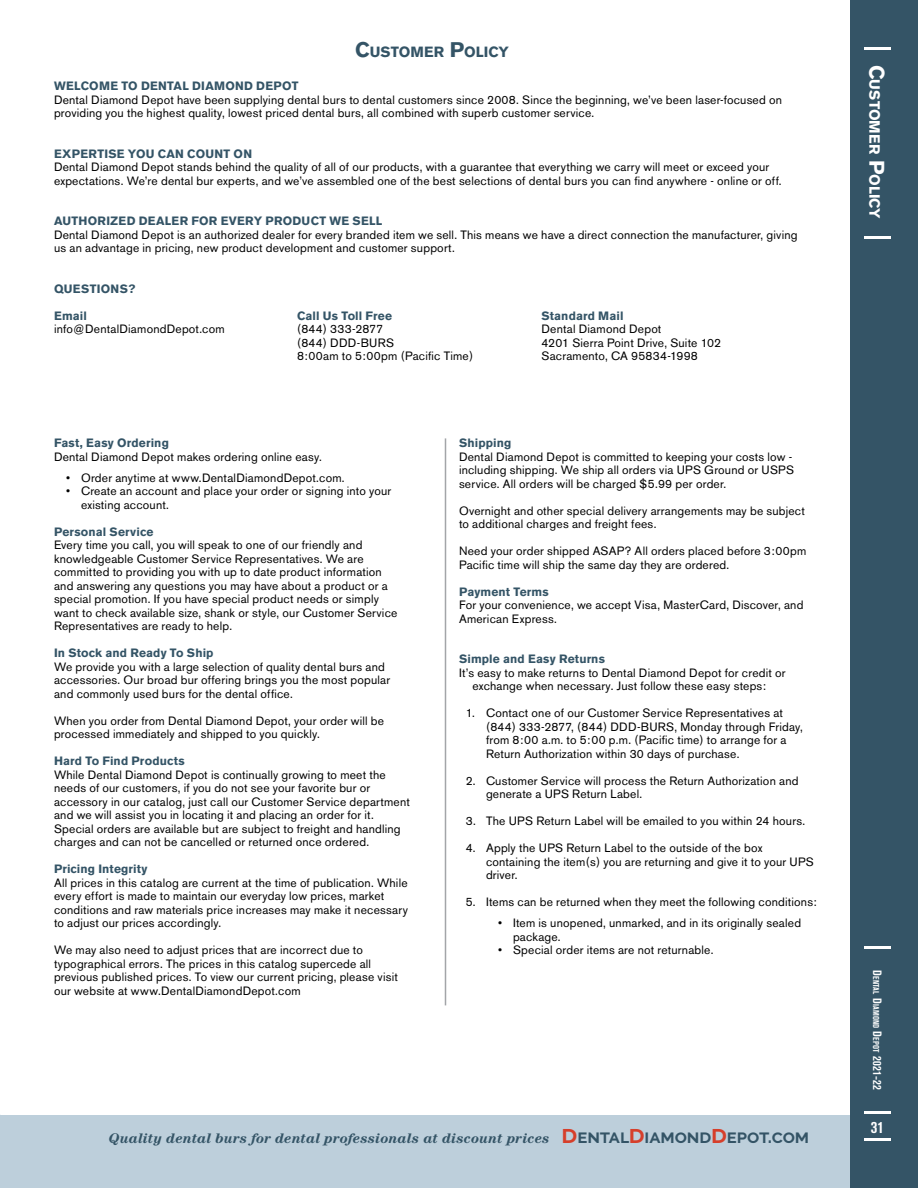
<style>
.page{position:relative;width:918px;height:1188px;background:#fff}
.page>*{position:absolute;margin:0;border:0;box-sizing:border-box;transform-origin:0 0}
.t1{font:700 condensed 16.5px "Akzidenz Grotesk BE";color:#fff}
.t2{font:700 14.7px "Akzidenz Grotesk BE";color:#fff}
.t3{font:700 14.7px "Akzidenz Grotesk BE";color:#345466}
.t4{font:italic 700 14.1px "Century";letter-spacing:.005em;color:#345466}
.t5{font:12px/13.5px "Akzidenz Grotesk BE";letter-spacing:.015em;color:#000}
.t6{font:700 12px "Akzidenz Grotesk BE";letter-spacing:.015em;color:#345466}
.t7{font:700 condensed 8.4px "Akzidenz Grotesk BE";letter-spacing:.03em;color:#fff}
.s1{font-size:21px}
.s2{font-family:"Raleway";font-style:normal;font-size:25.05px;color:#d63f2b}
.s3{font-family:"Raleway";font-style:normal;font-size:18.9px}
.s4{font-size:12px}
</style>
<div class="page">
<div style="left:0;top:1115px;width:878px;height:73px;background:#bdcfdb"></div>
<div style="left:850px;top:0;width:68px;height:1188px;background:#345466"></div>
<hr style="left:864px;top:236px;width:27px;height:3px;background:#fff">
<hr style="left:864px;top:47px;width:27px;height:3px;background:#fff">
<hr style="left:445px;top:438px;width:1px;height:567px;background:#a3a5a8">
<hr style="left:864px;top:1138px;width:27px;height:3px;background:#fff">
<hr style="left:864px;top:1111px;width:27px;height:3px;background:#fff">
<hr style="left:864px;top:946px;width:27px;height:3px;background:#fff">
<p class="t3" style="left:355px;top:43px;width:155px"><span class="s1">C</span>USTOMER <span class="s1">P</span>OLICY</p>
<p class="t6" style="left:54px;top:79px;width:246px">WELCOME TO DENTAL DIAMOND DEPOT</p>
<p class="t5" style="left:54px;top:93px;width:730px">Dental Diamond Depot have been supplying dental burs to dental customers since 2008. Since the beginning, we’ve been laser-focused on providing you the highest quality, lowest priced dental burs, all combined with superb customer service.</p>
<p class="t6" style="left:54px;top:146px;width:200px">EXPERTISE YOU CAN COUNT ON</p>
<p class="t5" style="left:54px;top:160px;width:728px">Dental Diamond Depot stands behind the quality of all of our products, with a guarantee that everything we carry will meet or exceed your expectations. We’re dental bur experts, and we’ve assembled one of the best selections of dental burs you can find anywhere - online or off.</p>
<p class="t6" style="left:54px;top:214px;width:330px">AUTHORIZED DEALER FOR EVERY PRODUCT WE SELL</p>
<p class="t5" style="left:54px;top:228px;width:745px">Dental Diamond Depot is an authorized dealer for every branded item we sell. This means we have a direct connection the manufacturer, giving us an advantage in pricing, new product development and customer support.</p>
<p class="t6" style="left:54px;top:281px;width:83px">QUESTIONS?</p>
<p class="t6" style="left:54px;top:308px;width:34px">Email</p>
<p class="t6" style="left:297px;top:308px;width:97px">Call Us Toll Free</p>
<p class="t6" style="left:542px;top:308px;width:84px">Standard Mail</p>
<p class="t5" style="left:54px;top:322px;width:172px">info@DentalDiamondDepot.com</p>
<p class="t5" style="left:297px;top:322px;width:88px">(844) 333-2877</p>
<p class="t5" style="left:542px;top:322px;width:121px">Dental Diamond Depot</p>
<p class="t5" style="left:297px;top:336px;width:99px">(844) DDD-BURS</p>
<p class="t5" style="left:542px;top:336px;width:181px">4201 Sierra Point Drive, Suite 102</p>
<p class="t5" style="left:297px;top:349px;width:178px">8:00am to 5:00pm (Pacific Time)</p>
<p class="t5" style="left:542px;top:349px;width:158px">Sacramento, CA 95834-1998</p>
<p class="t6" style="left:54px;top:436px;width:116px">Fast, Easy Ordering</p>
<p class="t5" style="left:54px;top:450px;width:268px">Dental Diamond Depot makes ordering online easy.</p>
<p class="t5" style="left:66px;top:471px;width:279px">• Order anytime at www.DentalDiamondDepot.com.</p>
<p class="t5" style="left:81px;top:485px;width:312px;text-indent:-15px">• Create an account and place your order or signing into your existing account.</p>
<p class="t6" style="left:54px;top:525px;width:101px">Personal Service</p>
<p class="t5" style="left:54px;top:539px;width:345px">Every time you call, you will speak to one of our friendly and knowledgeable Customer Service Representatives. We are committed to providing you with up to date product information and answering any questions you may have about a product or a special promotion. If you have special product needs or simply want to check available size, shank or style, our Customer Service Representatives are ready to help.</p>
<p class="t6" style="left:54px;top:646px;width:161px">In Stock and Ready To Ship</p>
<p class="t5" style="left:54px;top:660px;width:338px">We provide you with a large selection of quality dental burs and accessories. Our broad bur offering brings you the most popular and commonly used burs for the dental office.</p>
<p class="t5" style="left:54px;top:714px;width:332px">When you order from Dental Diamond Depot, your order will be processed immediately and shipped to you quickly.</p>
<p class="t6" style="left:54px;top:754px;width:132px">Hard To Find Products</p>
<p class="t5" style="left:54px;top:768px;width:357px">While Dental Diamond Depot is continually growing to meet the needs of our customers, if you do not see your favorite bur or accessory in our catalog, just call our Customer Service department and we will assist you in locating it and placing an order for it.<br>Special orders are available but are subject to freight and handling charges and can not be cancelled or returned once ordered.</p>
<p class="t6" style="left:54px;top:862px;width:95px">Pricing Integrity</p>
<p class="t5" style="left:54px;top:876px;width:355px">All prices in this catalog are current at the time of publication. While every effort is made to maintain our everyday low prices, market conditions and raw materials price increases may make it necessary to adjust our prices accordingly.</p>
<p class="t5" style="left:54px;top:944px;width:345px">We may also need to adjust prices that are incorrect due to typographical errors. The prices in this catalog supercede all previous published prices. To view our current pricing, please visit our website at www.DentalDiamondDepot.com</p>
<p class="t6" style="left:459px;top:436px;width:54px">Shipping</p>
<p class="t5" style="left:459px;top:450px;width:337px">Dental Diamond Depot is committed to keeping your costs low - including shipping. We ship all orders via UPS Ground or USPS service. All orders will be charged $5.99 per order.</p>
<p class="t5" style="left:459px;top:504px;width:347px">Overnight and other special delivery arrangements may be subject to additional charges and freight fees.</p>
<p class="t5" style="left:459px;top:545px;width:349px">Need your order shipped ASAP? All orders placed before 3:00pm<br>Pacific time will ship the same day they are ordered.</p>
<p class="t6" style="left:459px;top:585px;width:91px">Payment Terms</p>
<p class="t5" style="left:459px;top:599px;width:346px">For your convenience, we accept Visa, MasterCard, Discover, and<br>American Express.</p>
<p class="t6" style="left:459px;top:652px;width:147px">Simple and Easy Returns</p>
<p class="t5" style="left:459px;top:666px;width:328px;text-align:center">It’s easy to make returns to Dental Diamond Depot for credit or exchange when necessary. Just follow these easy steps:</p>
<p class="t5" style="left:486px;top:707px;width:318px;text-indent:-20px">1. Contact one of our Customer Service Representatives at (844) 333-2877, (844) DDD-BURS, Monday through Friday, from 8:00 a.m. to 5:00 p.m. (Pacific time) to arrange for a Return Authorization within 30 days of purchase.</p>
<p class="t5" style="left:486px;top:774px;width:314px;text-indent:-20px">2. Customer Service will process the Return Authorization and generate a UPS Return Label.</p>
<p class="t5" style="left:466px;top:815px;width:339px">3. The UPS Return Label will be emailed to you within 24 hours.</p>
<p class="t5" style="left:486px;top:842px;width:329px;text-indent:-20px">4. Apply the UPS Return Label to the outside of the box containing the item(s) you are returning and give it to your UPS driver.</p>
<p class="t5" style="left:466px;top:896px;width:353px">5. Items can be returned when they meet the following conditions:</p>
<p class="t5" style="left:513px;top:917px;width:290px;text-indent:-15px">• Item is unopened, unmarked, and in its originally sealed package.</p>
<p class="t5" style="left:498px;top:944px;width:215px">• Special order items are not returnable.</p>
<p class="t4" style="left:109px;top:1130px;width:702px">Quality dental burs for dental professionals at discount prices <span class="s2">d</span><span class="s3">ental</span><span class="s2">d</span><span class="s3">iamond</span><span class="s2">d</span><span class="s3">epot.com</span></p>
<p class="t2" style="left:883px;top:65px;width:155px;rotate:90deg"><span class="s1">C</span>USTOMER <span class="s1">P</span>OLICY</p>
<p class="t7" style="left:881px;top:970px;width:121px;rotate:90deg"><span class="s4">D</span>ental <span class="s4">D</span>iamond <span class="s4">D</span>epot <span class="s4">2021-22</span></p>
<h1 class="t1" style="left:871px;top:1118px;width:15px">31</h1>
</div>
